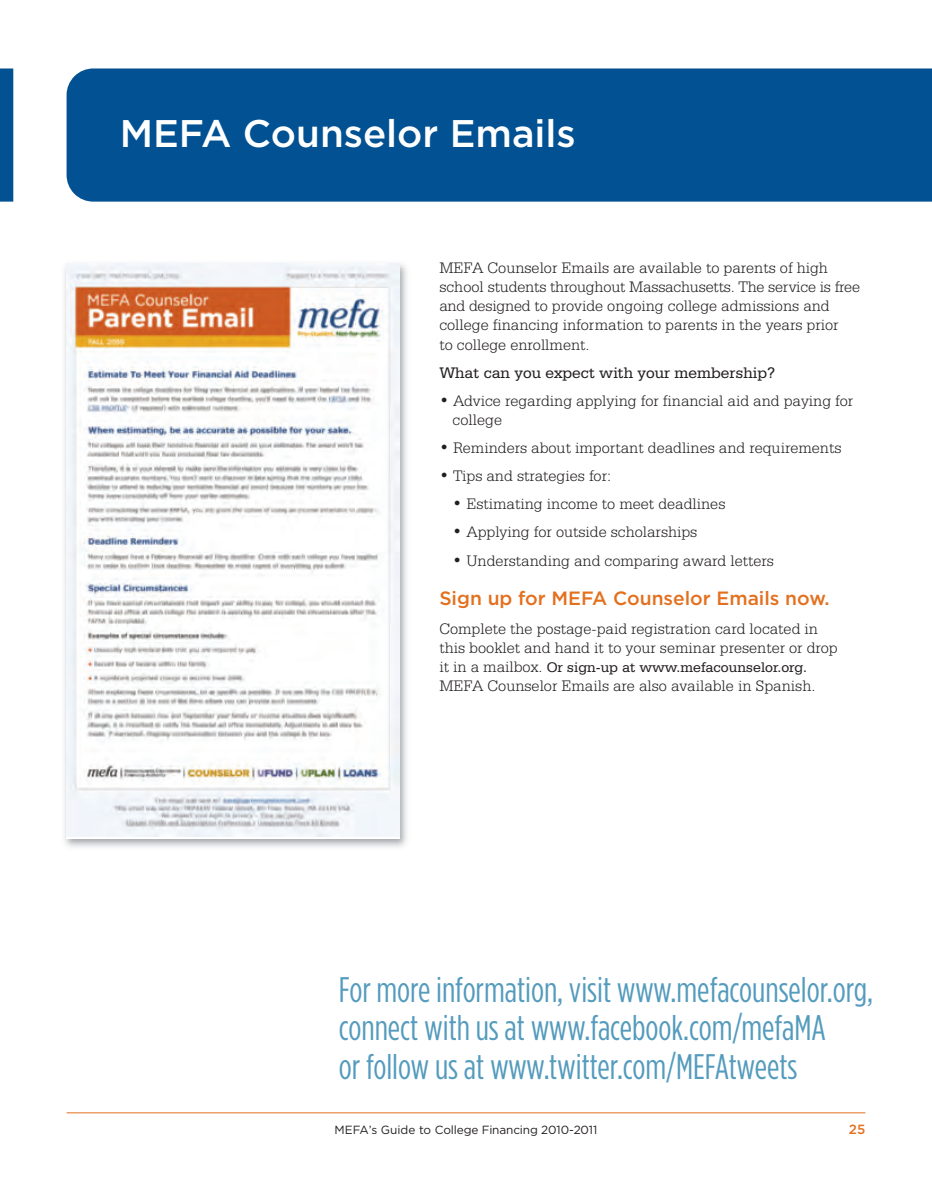
<style>
.page{position:relative;width:932px;height:1202px;background:#fff}
.page>*{position:absolute;margin:0;border:0;box-sizing:border-box;transform-origin:0 0}
.t1{font:500 38.4px "Gotham";color:#fff}
.t2{font:35.55px/38.4px "Gotham Condensed";color:#549bbd}
.t3{font:500 19.2px "Gotham";color:#e3701e}
.t4{font:300 16.2px/19.2px "Serifa BT";color:#231f20}
.t5{font:16.2px "Serifa BT";color:#231f20}
.t6{font:14.85px "Serifa BT";color:#231f20}
.t7{font:500 13.35px "Gotham";color:#e3701e}
.t8{font:11.85px "Gotham";letter-spacing:-.01em;color:#231f20}
.s1{font-weight:300;font-size:16.2px}
</style>
<div class="page">
<div style="left:0;top:68px;width:13px;height:134px;background:#015193"></div>
<hr style="left:67px;top:1112px;width:798px;height:1px;background:#e3701e">
<div style="left:67px;top:68px;width:864px;height:134px;background:#015193"></div>
<img style="left:64px;top:263px;width:343px;height:585px">
<img style="left:67px;top:264px;width:332px;height:572px">
<h1 class="t1" style="left:120px;top:119px;width:457px">MEFA Counselor Emails</h1>
<p class="t4" style="left:439px;top:259px;width:422px">MEFA Counselor Emails are available to parents of high school students throughout Massachusetts. The service is free and designed to provide ongoing college admissions and college financing information to parents in the years prior<br>to college enrollment.</p>
<p class="t5" style="left:439px;top:367px;width:337px">What can you expect with your membership?</p>
<p class="t4" style="left:452px;top:392px;width:402px;text-indent:-13px">• Advice regarding applying for financial aid and paying for college</p>
<p class="t4" style="left:439px;top:440px;width:403px">• Reminders about important deadlines and requirements</p>
<p class="t4" style="left:439px;top:468px;width:173px">• Tips and strategies for:</p>
<p class="t4" style="left:452px;top:496px;width:274px">• Estimating income to meet deadlines</p>
<p class="t4" style="left:452px;top:524px;width:246px">• Applying for outside scholarships</p>
<p class="t4" style="left:452px;top:552px;width:323px">• Understanding and comparing award letters</p>
<p class="t3" style="left:439px;top:591px;width:392px">Sign up for MEFA Counselor Emails now.</p>
<p class="t4" style="left:439px;top:620px;width:400px">Complete the postage-paid registration card located in this booklet and hand it to your seminar presenter or drop</p>
<p class="t6" style="left:439px;top:662px;width:369px"><span class="s1">it in a mailbox.</span> Or sign-up at www.mefacounselor.org.</p>
<p class="t4" style="left:439px;top:677px;width:377px">MEFA Counselor Emails are also available in Spanish.</p>
<h2 class="t2" style="left:339px;top:972px;width:535px">For more information, visit www.mefacounselor.org, connect with us at www.facebook.com/mefaMA<br>or follow us at www.twitter.com/MEFAtweets</h2>
<p class="t8" style="left:334px;top:1125px;width:264px">MEFA’s Guide to College Financing 2010-2011</p>
<p class="t7" style="left:849px;top:1124px;width:18px">25</p>
</div>
